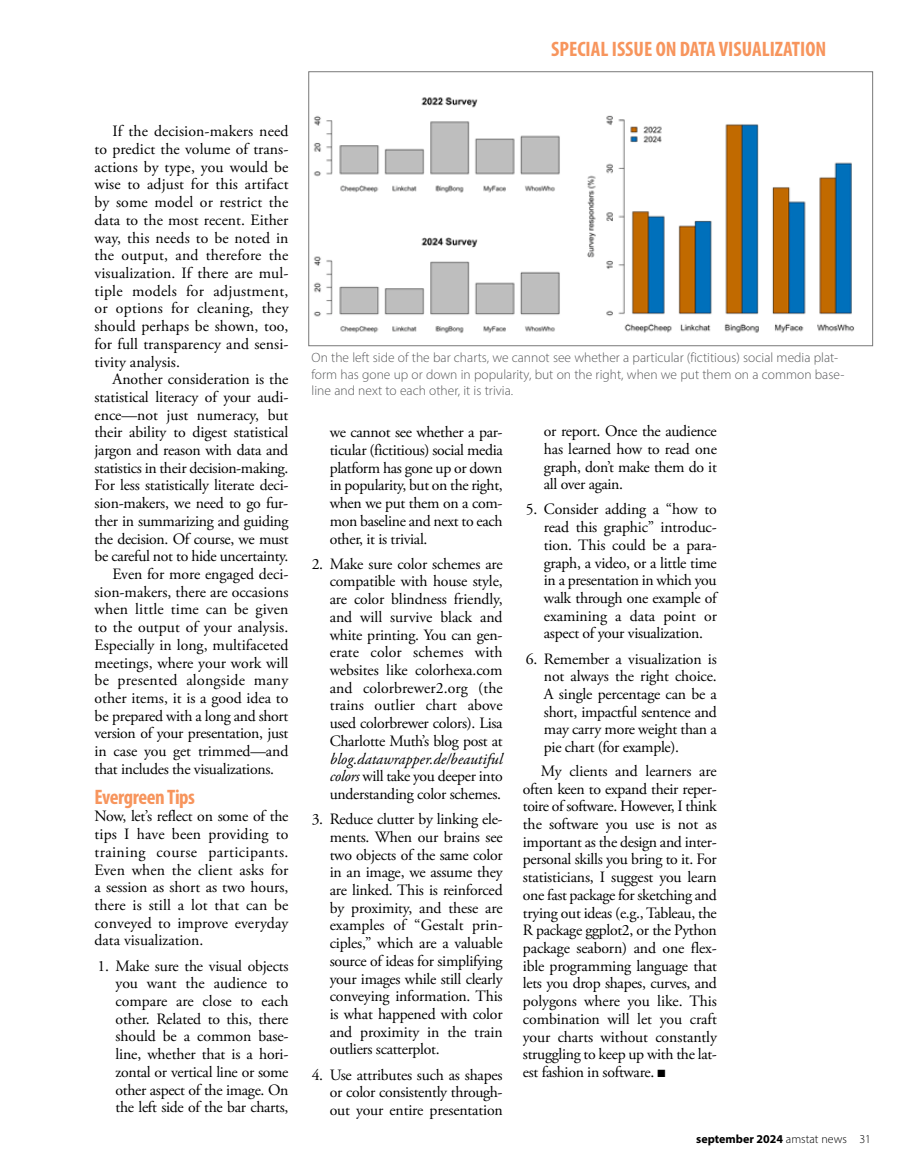
<style>
.page{position:relative;width:905px;height:1175px;background:#fff}
.page>*{position:absolute;margin:0;border:0;box-sizing:border-box;transform-origin:0 0}
.t1{font:700 condensed 21px "Myriad Pro";color:#f7955d}
.t2{font:700 condensed 21px "Myriad Pro";letter-spacing:-.02em;color:#f7955d}
.t3{font:15.75px/17.7px "Adobe Garamond Pro";letter-spacing:-.015em;color:#000;text-align:justify}
.t4{font:15.75px "Adobe Garamond Pro";letter-spacing:.005em;color:#000}
.t5{font:15.75px "Adobe Garamond Pro";letter-spacing:.01em;color:#000}
.t6{font:15.75px "Adobe Garamond Pro";letter-spacing:.015em;color:#000}
.t7{font:300 13.5px/16.5px "Myriad Pro";color:#58595b}
.t8{font:700 12px "Myriad Pro";color:#000}
.s1{font-style:italic}
.s2{font-weight:300}
</style>
<div class="page">
<img style="left:313px;top:97px;width:541px;height:236px">
<div style="left:308px;top:72px;width:564px;height:274px;border:1px solid #787878"></div>
<h1 class="t1" style="left:551px;top:35px;width:276px">SPECIAL ISSUE ON DATA VISUALIZATION</h1>
<p class="t3" style="left:94px;top:123px;width:195px;text-indent:18px">If the decision-makers need to predict the volume of trans&shy;actions by type, you would be wise to adjust for this artifact by some model or restrict the data to the most recent. Either way, this needs to be noted in the output, and therefore the visualization. If there are mul&shy;tiple models for adjustment, or options for cleaning, they should perhaps be shown, too, for full transparency and sensi&shy;tivity analysis.</p>
<p class="t3" style="left:112px;top:371px;width:177px">Another consideration is the</p>
<p class="t3" style="left:94px;top:388px;width:195px">statistical literacy of your audi-</p>
<p class="t3" style="left:94px;top:406px;width:195px">ence—not just numeracy, but</p>
<p class="t3" style="left:94px;top:424px;width:195px">their ability to digest statistical</p>
<p class="t3" style="left:94px;top:442px;width:195px">jargon and reason with data and</p>
<p class="t3" style="left:94px;top:459px;width:195px">statistics in their decision-making.</p>
<p class="t3" style="left:94px;top:477px;width:195px">For less statistically literate deci-</p>
<p class="t3" style="left:94px;top:495px;width:195px">sion-makers, we need to go fur-</p>
<p class="t3" style="left:94px;top:512px;width:195px">ther in summarizing and guiding</p>
<p class="t3" style="left:94px;top:530px;width:195px">the decision. Of course, we must</p>
<p class="t3" style="left:94px;top:548px;width:195px">be careful not to hide uncertainty.</p>
<p class="t3" style="left:112px;top:566px;width:177px">Even for more engaged deci-</p>
<p class="t3" style="left:94px;top:583px;width:195px">sion-makers, there are occasions</p>
<p class="t5" style="left:94px;top:600px;width:195px">when little time can be given</p>
<p class="t4" style="left:94px;top:617px;width:195px">to the output of your analysis.</p>
<p class="t3" style="left:94px;top:636px;width:195px">Especially in long, multifaceted</p>
<p class="t3" style="left:94px;top:654px;width:195px">meetings, where your work will</p>
<p class="t6" style="left:94px;top:671px;width:195px">be presented alongside many</p>
<p class="t3" style="left:94px;top:689px;width:195px">other items, it is a good idea to</p>
<p class="t3" style="left:94px;top:707px;width:195px">be prepared with a long and short</p>
<p class="t3" style="left:94px;top:725px;width:195px">version of your presentation, just</p>
<p class="t3" style="left:94px;top:743px;width:195px">in case you get trimmed—and</p>
<p class="t3" style="left:94px;top:760px;width:181px">that includes the visualizations.</p>
<h1 class="t2" style="left:94px;top:783px;width:102px">Evergreen Tips</h1>
<p class="t3" style="left:94px;top:808px;width:195px">Now, let’s reflect on some of the tips I have been providing to training course participants.<br>Even when the client asks for a session as short as two hours, there is still a lot that can be conveyed to improve everyday data visualization.</p>
<p class="t3" style="left:115px;top:957px;width:174px;text-indent:-18px">1. Make sure the visual objects you want the audience to compare are close to each other. Related to this, there should be a common base&shy;line, whether that is a hori&shy;zontal or vertical line or some other aspect of the image. On the left side of the bar charts,</p>
<p class="t7" style="left:311px;top:349px;width:534px">On the left side of the bar charts, we cannot see whether a particular (fictitious) social media plat&shy;form has gone up or down in popularity, but on the right, when we put them on a common base&shy;line and next to each other, it is trivia.</p>
<p class="t3" style="left:330px;top:424px;width:175px">we cannot see whether a par&shy;ticular (fictitious) social media platform has gone up or down in popularity, but on the right, when we put them on a com&shy;mon baseline and next to each other, it is trivial.</p>
<p class="t3" style="left:330px;top:555px;width:174px;text-indent:-18px">2. Make sure color schemes are compatible with house style, are color blindness friendly, and will survive black and white printing. You can gen&shy;erate color schemes with websites like colorhexa.com and colorbrewer2.org (the trains outlier chart above used colorbrewer colors). Lisa Charlotte Muth’s blog post at</p>
<p class="t3" style="left:330px;top:750px;width:174px"><span class="s1">blog.datawrapper.de/beautiful colors</span> will take you deeper into understanding color schemes.</p>
<p class="t3" style="left:330px;top:811px;width:174px;text-indent:-18px">3. Reduce clutter by linking ele&shy;ments. When our brains see two objects of the same color in an image, we assume they are linked. This is reinforced by proximity, and these are examples of “Gestalt prin&shy;ciples,” which are a valuable source of ideas for simplifying your images while still clearly conveying information. This is what happened with color and proximity in the train outliers scatterplot.</p>
<p class="t3" style="left:330px;top:1066px;width:174px;text-indent:-18px">4. Use attributes such as shapes or color consistently through&shy;out your entire presentation</p>
<p class="t3" style="left:544px;top:423px;width:174px">or report. Once the audience has learned how to read one graph, don’t make them do it all over again.</p>
<p class="t3" style="left:544px;top:501px;width:174px;text-indent:-18px">5. Consider adding a “how to read this graphic” introduc&shy;tion. This could be a para&shy;graph, a video, or a little time in a presentation in which you walk through one example of examining a data point or aspect of your visualization.</p>
<p class="t3" style="left:544px;top:650px;width:174px;text-indent:-18px">6. Remember a visualization is not always the right choice.<br>A single percentage can be a short, impactful sentence and may carry more weight than a pie chart (for example).</p>
<p class="t3" style="left:523px;top:762px;width:195px;text-indent:18px">My clients and learners are often keen to expand their reper&shy;toire of software. However, I think the software you use is not as important as the design and inter&shy;personal skills you bring to it. For statisticians, I suggest you learn one fast package for sketching and trying out ideas (e.g., Tableau, the R package ggplot2, or the Python package seaborn) and one flex&shy;ible programming language that lets you drop shapes, curves, and polygons where you like. This combination will let you craft your charts without constantly struggling to keep up with the lat&shy;est fashion in software. ■</p>
<p class="t8" style="left:696px;top:1130px;width:176px">september 2024 <span class="s2">amstat news 31</span></p>
</div>
